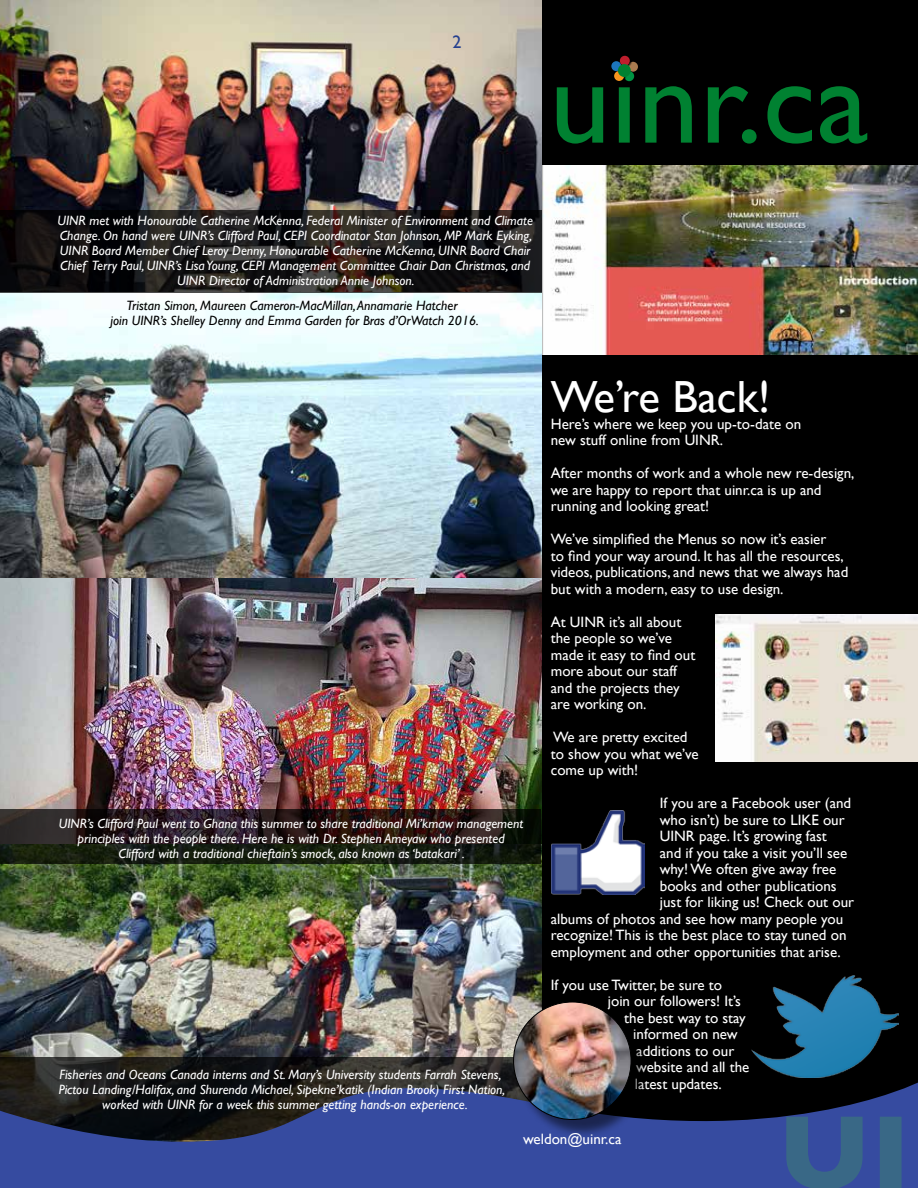
<style>
.page{position:relative;width:918px;height:1188px;background:#fff}
.page>*{position:absolute;margin:0;border:0;box-sizing:border-box;transform-origin:0 0}
.t1{font:45px "Gill Sans";color:#fff}
.t2{font:18px "Gill Sans";color:#25408f}
.t3{font:15px/16.5px "Gill Sans";color:#fff}
.t4{font:italic 13.5px/15px "Gill Sans";color:#fff;text-align:center}
.t5{font:italic 13.5px/15px "Gill Sans";color:#000;text-align:center}
</style>
<div class="page">
<img style="left:0;top:843px;width:542px;height:215px">
<img style="left:0;top:0;width:542px;height:293px">
<img style="left:0;top:293px;width:542px;height:286px">
<img style="left:0;top:579px;width:542px;height:264px">
<div style="left:542px;top:0;width:376px;height:1073px;background:#000"></div>
<svg style="left:557px;top:55px;width:310px;height:89px;background:#01220d"></svg>
<img style="left:752px;top:975px;width:147px;height:98px">
<img style="left:552px;top:811px;width:92px;height:84px">
<img style="left:543px;top:165px;width:375px;height:189px">
<svg style="left:0;top:1058px;width:514px;height:15px;background:#232220"></svg>
<img style="left:715px;top:615px;width:203px;height:147px">
<svg style="left:0;top:210px;width:542px;height:82px;background:#191716"></svg>
<svg style="left:0;top:1073px;width:918px;height:115px;background:#28356a"></svg>
<svg style="left:786px;top:1117px;width:132px;height:71px;background:#375a92"></svg>
<svg style="left:0;top:810px;width:541px;height:54px;background:#201b16"></svg>
<div style="left:515px;top:1004px;width:135px;height:134px;background:#000;opacity:.5"></div>
<img style="left:514px;top:1002px;width:117px;height:118px;border-radius:59px">
<p class="t2" style="left:452px;top:32px;width:10px">2</p>
<p class="t4" style="left:57px;top:213px;width:477px">UINR met with Honourable Catherine McKenna, Federal Minister of Environment and Climate Change. On hand were UINR’s Clifford Paul, CEPI Coordinator Stan Johnson, MP Mark Eyking, UINR Board Member Chief Leroy Denny, Honourable Catherine McKenna, UINR Board Chair Chief Terry Paul, UINR’s Lisa Young, CEPI Management Committee Chair Dan Christmas, and UINR Director of Administration Annie Johnson.</p>
<p class="t5" style="left:111px;top:298px;width:370px">Tristan Simon, Maureen Cameron-MacMillan, Annamarie Hatcher<br>join UINR’s Shelley Denny and Emma Garden for Bras d’OrWatch 2016.</p>
<p class="t4" style="left:59px;top:816px;width:466px">UINR’s Clifford Paul went to Ghana this summer to share traditional Mi’kmaw management principles with the people there. Here he is with Dr. Stephen Ameyaw who presented<br>Clifford with a traditional chieftain’s smock, also known as ‘batakari’ .</p>
<p class="t4" style="left:59px;top:1066px;width:448px">Fisheries and Oceans Canada interns and St. Mary’s University students Farrah Stevens,<br>Pictou Landing/Halifax, and Shurenda Michael, Sipekne’katik (Indian Brook) First Nation, worked with UINR for a week this summer getting hands-on experience.</p>
<h1 class="t1" style="left:551px;top:371px;width:221px">We’re Back!</h1>
<p class="t3" style="left:551px;top:415px;width:252px">Here’s where we keep you up-to-date on new stuff online from UINR.</p>
<p class="t3" style="left:551px;top:465px;width:305px">After months of work and a whole new re-design, we are happy to report that uinr.ca is up and running and looking great!</p>
<p class="t3" style="left:551px;top:531px;width:299px">We’ve simplified the Menus so now it’s easier<br>to find your way around. It has all the resources, videos, publications, and news that we always had but with a modern, easy to use design.</p>
<p class="t3" style="left:551px;top:613px;width:146px">At UINR it’s all about the people so we’ve made it easy to find out more about our staff and the projects they are working on.</p>
<p class="t3" style="left:551px;top:729px;width:149px">We are pretty excited to show you what we’ve come up with!</p>
<p class="t3" style="left:660px;top:795px;width:193px">If you are a Facebook user (and</p>
<p class="t3" style="left:660px;top:811px;width:186px">who isn’t) be sure to LIKE our</p>
<p class="t3" style="left:660px;top:828px;width:168px">UINR page. It’s growing fast</p>
<p class="t3" style="left:660px;top:844px;width:189px">and if you take a visit you’ll see</p>
<p class="t3" style="left:660px;top:861px;width:178px">why! We often give away free</p>
<p class="t3" style="left:660px;top:877px;width:178px">books and other publications</p>
<p class="t3" style="left:660px;top:894px;width:196px">just for liking us! Check out our</p>
<p class="t3" style="left:551px;top:910px;width:294px">albums of photos and see how many people you</p>
<p class="t3" style="left:551px;top:927px;width:297px">recognize! This is the best place to stay tuned on</p>
<p class="t3" style="left:551px;top:943px;width:291px">employment and other opportunities that arise.</p>
<p class="t3" style="left:551px;top:976px;width:173px">If you use Twitter, be sure to</p>
<p class="t3" style="left:608px;top:993px;width:135px">join our followers! It’s</p>
<p class="t3" style="left:624px;top:1009px;width:123px">the best way to stay</p>
<p class="t3" style="left:633px;top:1026px;width:106px">informed on new</p>
<p class="t3" style="left:636px;top:1042px;width:100px">additions to our</p>
<p class="t3" style="left:636px;top:1059px;width:115px">website and all the</p>
<p class="t3" style="left:635px;top:1075px;width:89px">latest updates.</p>
<p class="t3" style="left:523px;top:1130px;width:100px">weldon@uinr.ca</p>
</div>
